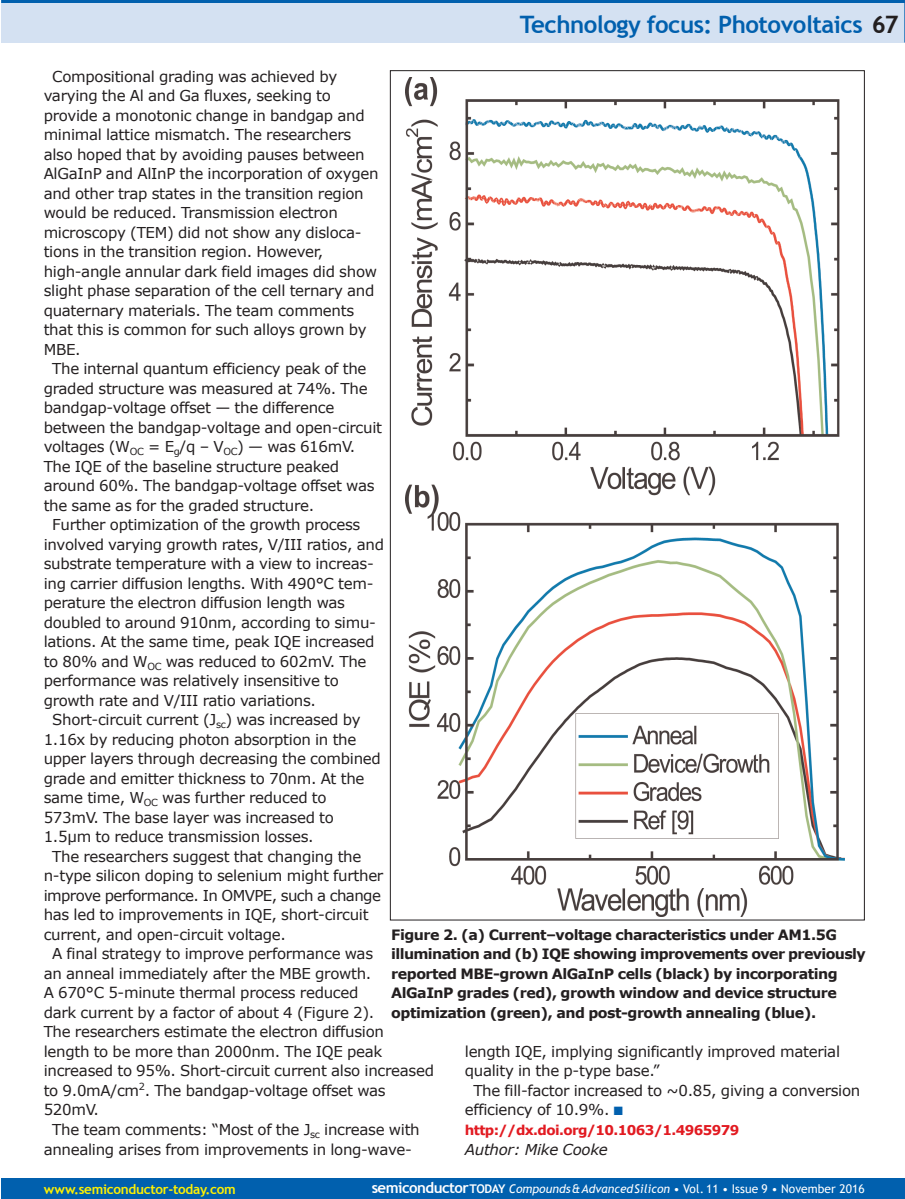
<style>
.page{position:relative;width:905px;height:1199px;background:#fff}
.page>*{position:absolute;margin:0;border:0;box-sizing:border-box;transform-origin:0 0}
.t1{font:700 24px "Trebuchet MS";letter-spacing:-.02em;color:#0160ae}
.t2{font:15px "Verdana";letter-spacing:-.02em;color:#231f20}
.t3{font:15px "Verdana";letter-spacing:-.04em;color:#231f20}
.t4{font:italic 15px "Verdana";letter-spacing:-.02em;color:#231f20}
.t5{font:700 14.25px/19.5px "Verdana";letter-spacing:-.035em;color:#231f20}
.t6{font:700 13.5px "Verdana";letter-spacing:-.045em;color:#e21a21}
.t7{font:700 13.5px "Trebuchet MS";letter-spacing:-.02em;color:#fff101}
.t8{font:12px "Trebuchet MS";letter-spacing:.005em;color:#fff}
.s1{color:#231f20}
.s2{color:#0160ae}
.s3{font-weight:700;font-size:15px}
.s4{font-weight:700}
.s5{font-style:italic}
</style>
<div class="page">
<div style="left:1px;top:0;width:903px;height:43px;background:#d4e1f2"></div>
<hr style="left:904px;top:0;width:1px;height:43px;background:#0160ae">
<hr style="left:1px;top:0;width:903px;height:3px;background:#0160ae">
<div style="left:1px;top:1178px;width:903px;height:20px;background:#0160ae"></div>
<img style="left:406px;top:78px;width:438px;height:838px">
<p class="t1" style="left:519px;top:10px;width:380px">Technology focus: Photovoltaics <span class="s1">67</span></p>
<p class="t2" style="left:52px;top:66px;width:286px">Compositional grading was achieved by</p>
<p class="t2" style="left:44px;top:86px;width:289px">varying the Al and Ga fluxes, seeking to</p>
<p class="t2" style="left:44px;top:105px;width:322px">provide a monotonic change in bandgap and</p>
<p class="t2" style="left:44px;top:125px;width:309px">minimal lattice mismatch. The researchers</p>
<p class="t2" style="left:44px;top:144px;width:322px">also hoped that by avoiding pauses between</p>
<p class="t2" style="left:44px;top:164px;width:336px">AlGaInP and AlInP the incorporation of oxygen</p>
<p class="t2" style="left:44px;top:183px;width:321px">and other trap states in the transition region</p>
<p class="t2" style="left:44px;top:203px;width:296px">would be reduced. Transmission electron</p>
<p class="t2" style="left:44px;top:222px;width:319px">microscopy (TEM) did not show any disloca-</p>
<p class="t2" style="left:44px;top:242px;width:281px">tions in the transition region. However,</p>
<p class="t2" style="left:44px;top:261px;width:335px">high-angle annular dark field images did show</p>
<p class="t2" style="left:44px;top:281px;width:332px">slight phase separation of the cell ternary and</p>
<p class="t2" style="left:44px;top:300px;width:312px">quaternary materials. The team comments</p>
<p class="t2" style="left:44px;top:320px;width:324px">that this is common for such alloys grown by</p>
<p class="t2" style="left:44px;top:339px;width:38px">MBE.</p>
<p class="t2" style="left:52px;top:359px;width:316px">The internal quantum efficiency peak of the</p>
<p class="t2" style="left:44px;top:378px;width:325px">graded structure was measured at 74%. The</p>
<p class="t2" style="left:44px;top:398px;width:292px">bandgap-voltage offset — the difference</p>
<p class="t2" style="left:44px;top:417px;width:340px">between the bandgap-voltage and open-circuit</p>
<p class="t2" style="left:44px;top:437px;width:313px">voltages (W<sub>OC</sub> = E<sub>g</sub>/q – V<sub>OC</sub>) — was 616mV.</p>
<p class="t2" style="left:44px;top:456px;width:297px">The IQE of the baseline structure peaked</p>
<p class="t2" style="left:44px;top:476px;width:332px">around 60%. The bandgap-voltage offset was</p>
<p class="t2" style="left:44px;top:495px;width:272px">the same as for the graded structure.</p>
<p class="t2" style="left:52px;top:515px;width:310px">Further optimization of the growth process</p>
<p class="t2" style="left:44px;top:534px;width:342px">involved varying growth rates, V/III ratios, and</p>
<p class="t2" style="left:44px;top:554px;width:331px">substrate temperature with a view to increas-</p>
<p class="t2" style="left:44px;top:573px;width:331px">ing carrier diffusion lengths. With 490°C tem-</p>
<p class="t2" style="left:44px;top:593px;width:303px">perature the electron diffusion length was</p>
<p class="t2" style="left:44px;top:612px;width:334px">doubled to around 910nm, according to simu-</p>
<p class="t2" style="left:44px;top:632px;width:332px">lations. At the same time, peak IQE increased</p>
<p class="t2" style="left:44px;top:651px;width:324px">to 80% and W<sub>OC</sub> was reduced to 602mV. The</p>
<p class="t2" style="left:44px;top:671px;width:297px">performance was relatively insensitive to</p>
<p class="t2" style="left:44px;top:690px;width:274px">growth rate and V/III ratio variations.</p>
<p class="t2" style="left:52px;top:710px;width:310px">Short-circuit current (J<sub>sc</sub>) was increased by</p>
<p class="t2" style="left:44px;top:729px;width:314px">1.16x by reducing photon absorption in the</p>
<p class="t2" style="left:44px;top:749px;width:339px">upper layers through decreasing the combined</p>
<p class="t2" style="left:44px;top:768px;width:322px">grade and emitter thickness to 70nm. At the</p>
<p class="t2" style="left:44px;top:788px;width:284px">same time, W<sub>OC</sub> was further reduced to</p>
<p class="t2" style="left:44px;top:807px;width:292px">573mV. The base layer was increased to</p>
<p class="t2" style="left:44px;top:827px;width:271px">1.5µm to reduce transmission losses.</p>
<p class="t2" style="left:52px;top:846px;width:311px">The researchers suggest that changing the</p>
<p class="t2" style="left:44px;top:866px;width:341px">n-type silicon doping to selenium might further</p>
<p class="t3" style="left:44px;top:885px;width:339px">improve performance. In OMVPE, such a change</p>
<p class="t2" style="left:44px;top:905px;width:326px">has led to improvements in IQE, short-circuit</p>
<p class="t2" style="left:44px;top:924px;width:244px">current, and open-circuit voltage.</p>
<p class="t2" style="left:52px;top:944px;width:322px">A final strategy to improve performance was</p>
<p class="t2" style="left:44px;top:963px;width:329px">an anneal immediately after the MBE growth.</p>
<p class="t2" style="left:44px;top:983px;width:316px">A 670°C 5-minute thermal process reduced</p>
<p class="t2" style="left:44px;top:1002px;width:332px">dark current by a factor of about 4 (Figure 2).</p>
<p class="t2" style="left:44px;top:1022px;width:342px">The researchers estimate the electron diffusion</p>
<p class="t2" style="left:44px;top:1041px;width:340px">length to be more than 2000nm. The IQE peak</p>
<p class="t2" style="left:44px;top:1061px;width:392px">increased to 95%. Short-circuit current also increased</p>
<p class="t2" style="left:44px;top:1080px;width:343px">to 9.0mA/cm<sup>2</sup>. The bandgap-voltage offset was</p>
<p class="t2" style="left:44px;top:1100px;width:57px">520mV.</p>
<p class="t2" style="left:52px;top:1119px;width:369px">The team comments: “Most of the J<sub>sc</sub> increase with</p>
<p class="t2" style="left:44px;top:1139px;width:370px">annealing arises from improvements in long-wave-</p>
<p class="t5" style="left:391px;top:924px;width:476px">Figure 2. (a) Current–voltage characteristics under AM1.5G illumination and (b) IQE showing improvements over previously reported MBE-grown AlGaInP cells (black) by incorporating AlGaInP grades (red), growth window and device structure optimization (green), and post-growth annealing (blue).</p>
<p class="t2" style="left:465px;top:1041px;width:377px">length IQE, implying significantly improved material</p>
<p class="t2" style="left:465px;top:1061px;width:196px">quality in the p-type base.”</p>
<p class="t2" style="left:473px;top:1080px;width:388px">The fill-factor increased to ~0.85, giving a conversion</p>
<p class="t2" style="left:465px;top:1100px;width:159px">efficiency of 10.9%. <span class="s2">■</span></p>
<p class="t6" style="left:465px;top:1121px;width:276px">http://dx.doi.org/10.1063/1.4965979</p>
<p class="t4" style="left:465px;top:1139px;width:144px">Author: Mike Cooke</p>
<p class="t7" style="left:44px;top:1180px;width:194px">www.semiconductor-today.com</p>
<p class="t8" style="left:371px;top:1181px;width:494px"><span class="s3">semiconductor</span><span class="s4">TODAY</span> <span class="s5">Compounds&amp;AdvancedSilicon</span> • Vol. 11 • Issue 9 • November 2016</p>
</div>
